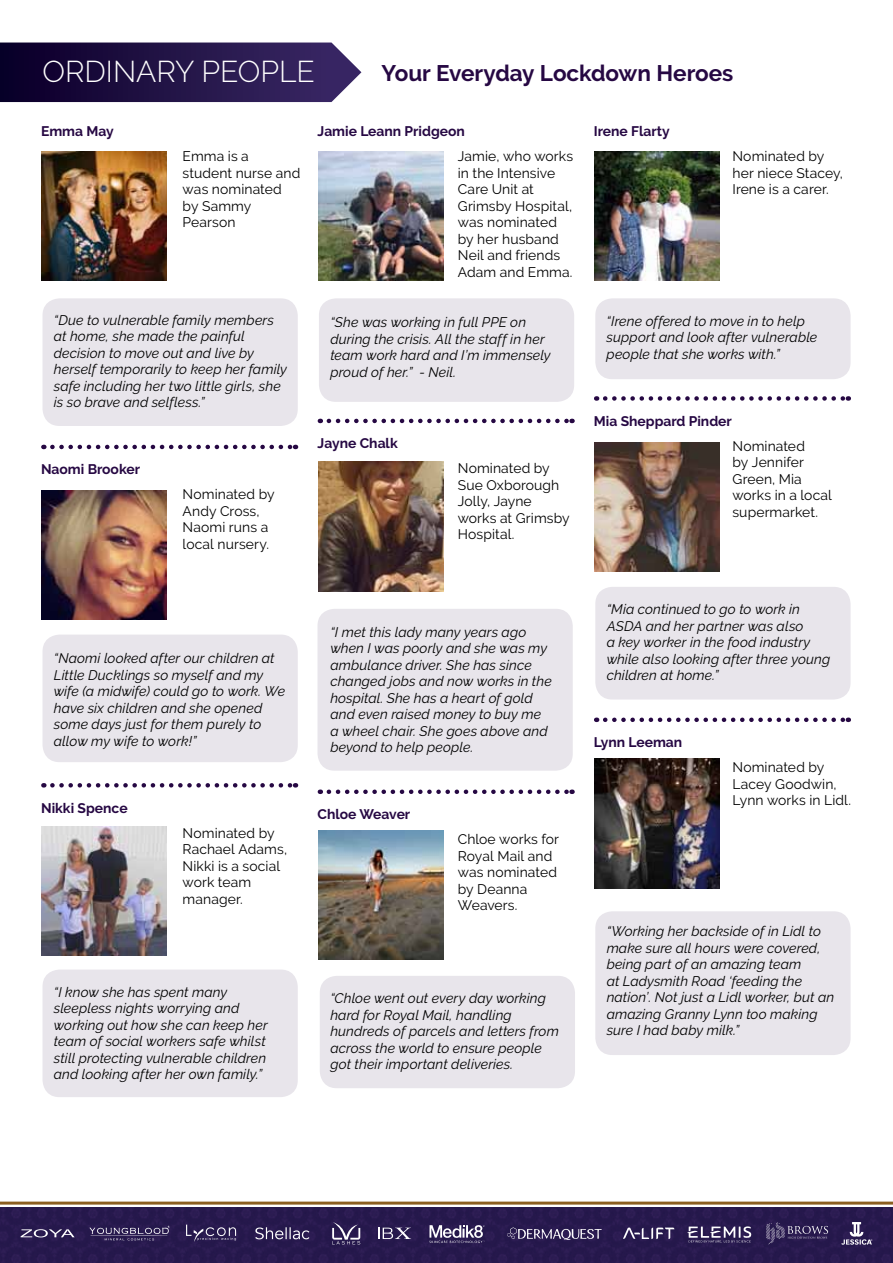
<style>
.page{position:relative;width:893px;height:1263px;background:#fff}
.page>*{position:absolute;margin:0;border:0;box-sizing:border-box;transform-origin:0 0}
.t1{font:300 30px "Raleway";color:#fff}
.t2{font:700 22.5px "Raleway";letter-spacing:-.005em;color:#260843}
.t3{font:italic 13.8px/16.5px "Raleway";letter-spacing:.01em;color:#000}
.t4{font:13.8px/16.5px "Raleway";letter-spacing:.01em;color:#000}
.t5{font:700 13.8px "Raleway";color:#260843}
</style>
<div class="page">
<div style="left:43px;top:298px;width:255px;height:128px;background:#e8e5eb;border-radius:17px"></div>
<div style="left:43px;top:634px;width:255px;height:128px;background:#e8e5eb;border-radius:17px"></div>
<div style="left:43px;top:969px;width:255px;height:128px;background:#e8e5eb;border-radius:17px"></div>
<div style="left:320px;top:976px;width:255px;height:112px;background:#e8e5eb;border-radius:17px"></div>
<div style="left:595px;top:911px;width:255px;height:144px;background:#e8e5eb;border-radius:17px"></div>
<div style="left:317px;top:609px;width:256px;height:162px;background:#e8e5eb;border-radius:17px"></div>
<div style="left:595px;top:587px;width:255px;height:112px;background:#e8e5eb;border-radius:17px"></div>
<div style="left:319px;top:298px;width:255px;height:104px;background:#e8e5eb;border-radius:17px"></div>
<div style="left:595px;top:298px;width:255px;height:81px;background:#e8e5eb;border-radius:17px"></div>
<div style="left:0;top:1208px;width:893px;height:55px;background:#26194d"></div>
<hr style="left:0;top:1201px;width:893px;height:3px;background:#8b5f20">
<svg style="left:186px;top:1224px;width:50px;height:18px"></svg>
<svg style="left:623px;top:1227px;width:51px;height:12px"></svg>
<svg style="left:766px;top:1222px;width:62px;height:22px"></svg>
<svg style="left:332px;top:1222px;width:28px;height:22px"></svg>
<svg style="left:255px;top:1227px;width:54px;height:12px"></svg>
<svg style="left:841px;top:1222px;width:31px;height:22px"></svg>
<svg style="left:21px;top:1229px;width:54px;height:8px"></svg>
<svg style="left:378px;top:1228px;width:33px;height:11px"></svg>
<svg style="left:687px;top:1226px;width:65px;height:17px"></svg>
<svg style="left:507px;top:1227px;width:95px;height:13px"></svg>
<svg style="left:89px;top:1225px;width:81px;height:16px"></svg>
<svg style="left:429px;top:1225px;width:56px;height:18px"></svg>
<svg style="left:0;top:43px;width:361px;height:59px;background:#2b1c4e"></svg>
<svg style="left:52px;top:445px;width:244px;height:4px"></svg>
<svg style="left:52px;top:783px;width:244px;height:4px"></svg>
<svg style="left:329px;top:419px;width:244px;height:4px"></svg>
<svg style="left:329px;top:789px;width:244px;height:5px"></svg>
<svg style="left:605px;top:396px;width:244px;height:5px"></svg>
<svg style="left:605px;top:717px;width:244px;height:5px"></svg>
<img style="left:41px;top:151px;width:126px;height:130px">
<img style="left:41px;top:490px;width:126px;height:130px">
<img style="left:41px;top:826px;width:126px;height:130px">
<img style="left:318px;top:151px;width:126px;height:130px">
<img style="left:594px;top:151px;width:126px;height:130px">
<img style="left:594px;top:442px;width:126px;height:130px">
<img style="left:594px;top:759px;width:126px;height:129px">
<img style="left:318px;top:462px;width:126px;height:129px">
<img style="left:318px;top:830px;width:126px;height:130px">
<h1 class="t1" style="left:43px;top:54px;width:274px">ORDINARY PEOPLE</h1>
<h2 class="t2" style="left:382px;top:60px;width:353px">Your Everyday Lockdown Heroes</h2>
<p class="t5" style="left:41px;top:124px;width:74px">Emma May</p>
<p class="t4" style="left:183px;top:148px;width:119px">Emma is a student nurse and was nominated by Sammy<br>Pearson</p>
<p class="t3" style="left:54px;top:311px;width:235px">“Due to vulnerable family members at home, she made the painful decision to move out and live by herself temporarily to keep her family safe including her two little girls, she is so brave and selfless.”</p>
<p class="t5" style="left:41px;top:461px;width:100px">Naomi Brooker</p>
<p class="t4" style="left:183px;top:486px;width:93px">Nominated by<br>Andy Cross,<br>Naomi runs a local nursery.</p>
<p class="t5" style="left:318px;top:124px;width:149px">Jamie Leann Pridgeon</p>
<p class="t4" style="left:458px;top:148px;width:117px">Jamie, who works in the Intensive<br>Care Unit at<br>Grimsby Hospital, was nominated by her husband<br>Neil and friends<br>Adam and Emma.</p>
<p class="t3" style="left:330px;top:314px;width:222px">“She was working in full PPE on during the crisis. All the staff in her team work hard and I’m immensely proud of her.” - Neil.</p>
<p class="t5" style="left:318px;top:435px;width:82px">Jayne Chalk</p>
<p class="t4" style="left:458px;top:460px;width:113px">Nominated by<br>Sue Oxborough<br>Jolly, Jayne works at Grimsby<br>Hospital.</p>
<p class="t3" style="left:54px;top:650px;width:233px">“Naomi looked after our children at<br>Little Ducklings so myself and my wife (a midwife) could go to work. We have six children and she opened some days just for them purely to allow my wife to work!”</p>
<p class="t5" style="left:41px;top:800px;width:88px">Nikki Spence</p>
<p class="t4" style="left:183px;top:824px;width:106px">Nominated by<br>Rachael Adams,<br>Nikki is a social work team manager.</p>
<p class="t3" style="left:330px;top:623px;width:223px">“I met this lady many years ago when I was poorly and she was my ambulance driver. She has since changed jobs and now works in the hospital. She has a heart of gold and even raised money to buy me a wheel chair. She goes above and beyond to help people.</p>
<p class="t5" style="left:318px;top:806px;width:94px">Chloe Weaver</p>
<p class="t4" style="left:458px;top:831px;width:103px">Chloe works for<br>Royal Mail and was nominated by Deanna<br>Weavers.</p>
<p class="t3" style="left:54px;top:983px;width:215px">“I know she has spent many sleepless nights worrying and working out how she can keep her team of social workers safe whilst still protecting vulnerable children and looking after her own family.”</p>
<p class="t3" style="left:330px;top:990px;width:230px">“Chloe went out every day working hard for Royal Mail, handling hundreds of parcels and letters from across the world to ensure people got their important deliveries.</p>
<p class="t5" style="left:594px;top:124px;width:77px">Irene Flarty</p>
<p class="t4" style="left:732px;top:148px;width:112px">Nominated by her niece Stacey,<br>Irene is a carer.</p>
<p class="t3" style="left:607px;top:312px;width:212px">“Irene offered to move in to help support and look after vulnerable people that she works with.”</p>
<p class="t5" style="left:594px;top:413px;width:140px">Mia Sheppard Pinder</p>
<p class="t4" style="left:732px;top:438px;width:101px">Nominated<br>by Jennifer<br>Green, Mia works in a local supermarket.</p>
<p class="t3" style="left:607px;top:601px;width:225px">“Mia continued to go to work in<br>ASDA and her partner was also<br>a key worker in the food industry while also looking after three young children at home.”</p>
<p class="t5" style="left:594px;top:734px;width:90px">Lynn Leeman</p>
<p class="t4" style="left:732px;top:759px;width:120px">Nominated by<br>Lacey Goodwin,<br>Lynn works in Lidl.</p>
<p class="t3" style="left:607px;top:923px;width:229px">“Working her backside of in Lidl to make sure all hours were covered, being part of an amazing team<br>at Ladysmith Road ‘feeding the nation’. Not just a Lidl worker, but an amazing Granny Lynn too making sure I had baby milk.”</p>
</div>
